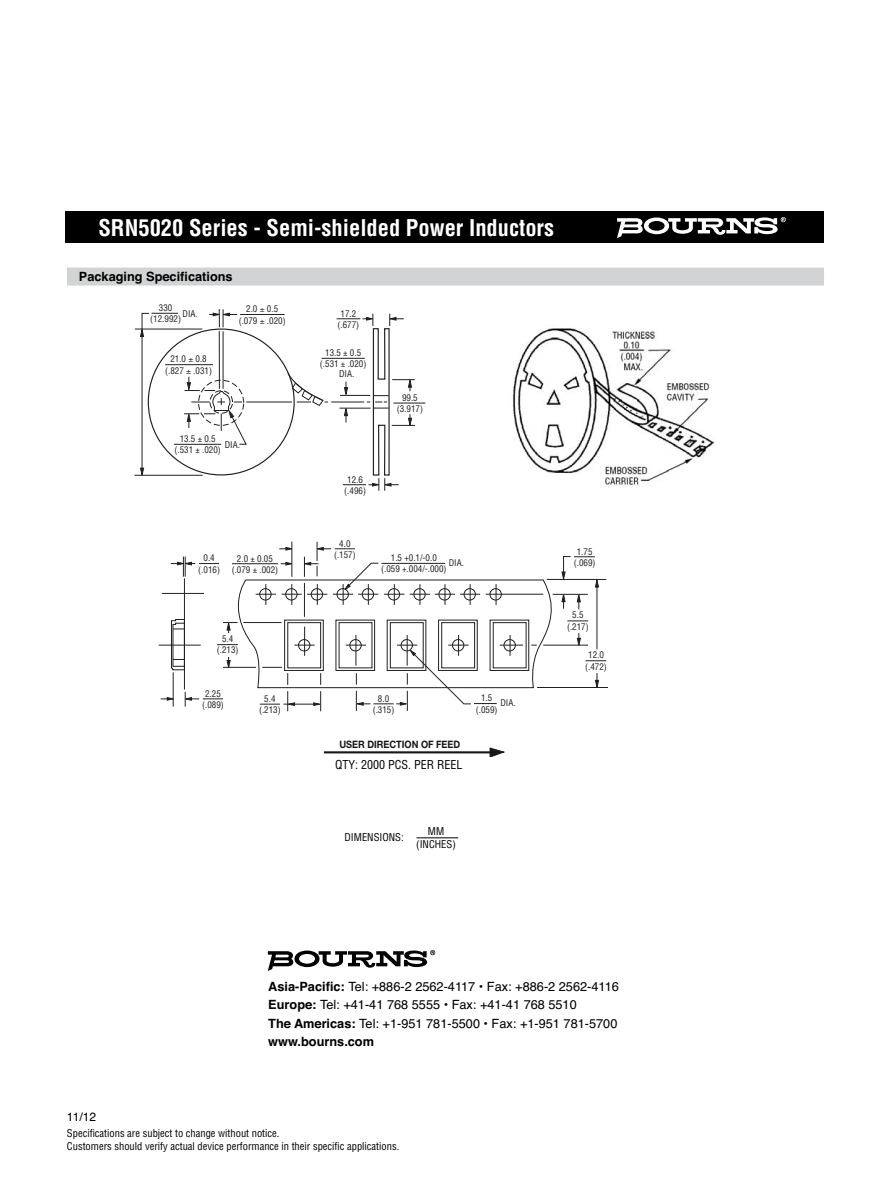
<style>
.page{position:relative;width:891px;height:1188px;background:#fff}
.page>*{position:absolute;margin:0;border:0;box-sizing:border-box;transform-origin:0 0}
.t1{font:700 condensed 22.5px "Helvetica";color:#fff}
.t2{font:12.75px/18.3px "Helvetica";color:#000}
.t3{font:700 12.75px "Helvetica";color:#000}
.t4{font:condensed 12px "Helvetica";color:#000}
.t5{font:12px "Helvetica";color:#000}
.t6{font:condensed 10.5px/12.6px "Helvetica";color:#000;text-align:center}
.t7{font:700 10.2px "Helvetica Neue";color:#181717;scale:.9 1}
.t8{font:condensed 9px/11.2px "Helvetica";color:#231f20;text-align:center}
.s1{font-weight:700}
</style>
<div class="page">
<div style="left:65px;top:212px;width:759px;height:31px;background:#000"></div>
<div style="left:67px;top:268px;width:757px;height:18px;background:#d1d3d4"></div>
<hr style="left:417px;top:837px;width:41px;height:1px;background:#000">
<svg style="left:268px;top:950px;width:167px;height:21px"></svg>
<svg style="left:617px;top:217px;width:169px;height:21px"></svg>
<hr style="left:219px;top:331px;width:1px;height:57px;background:#231f20">
<hr style="left:223px;top:332px;width:1px;height:56px;background:#231f20">
<svg style="left:209px;top:309px;width:28px;height:18px"></svg>
<hr style="left:240px;top:314px;width:45px;height:1px;background:#231f20">
<hr style="left:393px;top:403px;width:32px;height:1px;background:#231f20">
<hr style="left:135px;top:329px;width:67px;height:1px;background:#231f20">
<hr style="left:134px;top:475px;width:69px;height:1px;background:#231f20">
<svg style="left:140px;top:313px;width:38px;height:163px"></svg>
<hr style="left:174px;top:444px;width:47px;height:1px;background:#231f20">
<hr style="left:322px;top:358px;width:43px;height:1px;background:#231f20">
<hr style="left:165px;top:364px;width:48px;height:1px;background:#231f20">
<hr style="left:246px;top:402px;width:46px;height:1px;background:#231f20">
<svg style="left:287px;top:372px;width:41px;height:34px"></svg>
<hr style="left:331px;top:402px;width:33px;height:1px;background:#231f20">
<svg style="left:337px;top:314px;width:78px;height:177px"></svg>
<img style="left:513px;top:328px;width:202px;height:157px">
<hr style="left:324px;top:751px;width:169px;height:2px;background:#181717">
<svg style="left:489px;top:747px;width:16px;height:10px"></svg>
<hr style="left:159px;top:645px;width:42px;height:1px;background:#231f20">
<hr style="left:537px;top:687px;width:71px;height:1px;background:#231f20">
<svg style="left:161px;top:542px;width:445px;height:169px"></svg>
<svg style="left:184px;top:369px;width:63px;height:76px"></svg>
<h1 class="t1" style="left:123px;top:218px;width:235px">F0504 Series - Line Filter</h1>
<h2 class="t3" style="left:79px;top:272px;width:155px">Packaging Specifications</h2>
<h1 class="t1" style="left:98px;top:219px;width:457px">SRN5020 Series - Semi-shielded Power Inductors</h1>
<p class="t8" style="left:150px;top:303px;width:32px">330 (12.992)</p>
<p class="t8" style="left:183px;top:309px;width:17px">DIA.</p>
<p class="t8" style="left:165px;top:354px;width:48px">21.0 0.8 (.827 .031)</p>
<p class="t8" style="left:239px;top:304px;width:48px">2.0 0.5 (.079 .020)</p>
<p class="t8" style="left:174px;top:434px;width:48px">13.5 ± 0.5 (.531 ± .020)</p>
<p class="t8" style="left:225px;top:439px;width:17px">DIA.</p>
<p class="t8" style="left:198px;top:553px;width:23px">0.4 (.016)</p>
<p class="t8" style="left:232px;top:553px;width:48px">2.0 ± 0.05 (.079 ± .002)</p>
<p class="t8" style="left:217px;top:634px;width:23px">5.4 (.213)</p>
<p class="t8" style="left:202px;top:689px;width:23px">2.25 (.089)</p>
<p class="t8" style="left:259px;top:694px;width:23px">5.4 (.213)</p>
<p class="t8" style="left:338px;top:308px;width:23px">17.2 (.677)</p>
<p class="t8" style="left:320px;top:348px;width:48px">13.5 ± 0.5 (.531 ± .020)</p>
<p class="t8" style="left:339px;top:369px;width:17px">DIA.</p>
<p class="t8" style="left:397px;top:393px;width:28px">99.5 (3.917)</p>
<p class="t8" style="left:344px;top:474px;width:23px">12.6 (.496)</p>
<p class="t8" style="left:334px;top:538px;width:23px">4.0 (.157)</p>
<p class="t8" style="left:381px;top:553px;width:67px">1.5 +0.1/-0.0 (.059 +.004/-.000)</p>
<p class="t8" style="left:449px;top:558px;width:17px">DIA.</p>
<p class="t8" style="left:373px;top:694px;width:23px">8.0 (.315)</p>
<p class="t7" style="left:340px;top:741px;width:136px">USER DIRECTION OF FEED</p>
<h3 class="t4" style="left:335px;top:760px;width:129px">QTY: 2000 PCS. PER REEL</h3>
<p class="t8" style="left:476px;top:693px;width:23px">1.5 (.059)</p>
<p class="t8" style="left:500px;top:698px;width:17px">DIA.</p>
<p class="t6" style="left:345px;top:832px;width:61px">DIMENSIONS:</p>
<p class="t6" style="left:416px;top:826px;width:41px">MM (INCHES)</p>
<p class="t8" style="left:574px;top:547px;width:23px">1.75 (.069)</p>
<p class="t8" style="left:567px;top:610px;width:23px">5.5 (.217)</p>
<p class="t8" style="left:585px;top:650px;width:23px">12.0 (.472)</p>
<h2 class="t2" style="left:268px;top:979px;width:352px"><span class="s1">Asia-Pacific:</span> Tel: +886-2 2562-4117 • Fax: +886-2 2562-4116<br><span class="s1">Europe:</span> Tel: +41-41 768 5555 • Fax: +41-41 768 5510<br><span class="s1">The Americas:</span> Tel: +1-951 781-5500 • Fax: +1-951 781-5700 <span class="s1">www.bourns.com</span></h2>
<h3 class="t5" style="left:67px;top:1112px;width:31px">11/12</h3>
<p class="t6" style="left:67px;top:1128px;width:334px;text-align:left">Specifications are subject to change without notice.<br>Customers should verify actual device performance in their specific applications.</p>
</div>
